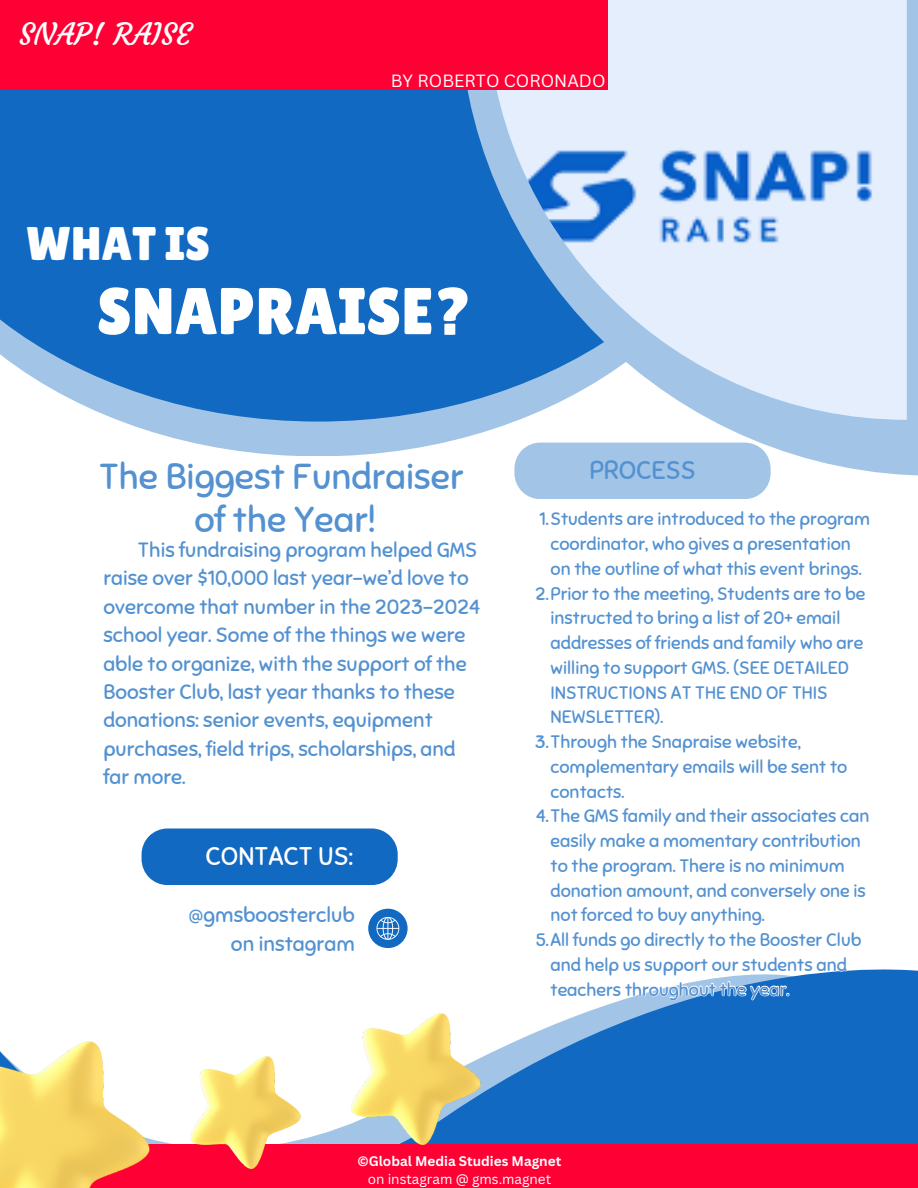
<style>
.page{position:relative;width:918px;height:1188px;background:#fff}
.page>*{position:absolute;margin:0;border:0;box-sizing:border-box;transform-origin:0 0}
.t1{font:66px "Lilita One";color:#fff}
.t2{font:47.1px "Lilita One";color:#fff}
.t3{font:36px "Sniglet";color:#5391d1}
.t4{font:30.6px "Courgette";color:#fff}
.t5{font:25.5px "Sniglet";color:#fff}
.t6{font:25.5px "Sniglet";color:#5391d1}
.t7{font:20.85px "Sniglet";color:#5391d1}
.t8{font:20.7px/28.5px "Sniglet";color:#5391d1}
.t9{font:18px/24.8px "Sniglet";color:#5391d1}
.t10{font:17.25px "Canva Sans";color:#fff}
.t11{font:700 13.5px "Canva Sans";color:#fff}
.t12{font:13.5px "Canva Sans";color:#fff}
</style>
<div class="page">
<svg style="left:123px;top:422px;width:336px;height:34px;fill:#a2c5e7"></svg>
<div style="left:0;top:0;width:766px;height:422px;background:#1269c1"></div>
<svg style="left:459px;top:0;width:459px;height:476px"></svg>
<img style="left:487px;top:0;width:420px;height:420px">
<svg style="left:149px;top:948px;width:769px;height:197px;fill:#1269c1"></svg>
<div style="left:0;top:1145px;width:918px;height:43px;background:#ff0035"></div>
<img style="left:351px;top:1013px;width:130px;height:132px">
<img style="left:190px;top:1057px;width:111px;height:111px">
<img style="left:0;top:1041px;width:149px;height:147px">
<div style="left:0;top:0;width:607px;height:90px;background:#ff0035"></div>
<svg style="left:534px;top:948px;width:337px;height:53px"></svg>
<div style="left:514px;top:443px;width:257px;height:56px;background:#a2c5e7"></div>
<div style="left:142px;top:829px;width:256px;height:56px;background:#1269c1"></div>
<svg style="left:368px;top:909px;width:40px;height:39px"></svg>
<p class="t4" style="left:19px;top:15px;width:174px">SNAP! RAISE</p>
<p class="t10" style="left:391px;top:68px;width:216px">BY ROBERTO CORONADO</p>
<p class="t2" style="left:26px;top:216px;width:185px">WHAT IS</p>
<p class="t1" style="left:97px;top:273px;width:377px">SNAPRAISE?</p>
<p class="t3" style="left:99px;top:455px;width:366px">The Biggest Fundraiser</p>
<p class="t3" style="left:195px;top:497px;width:183px">of the Year!</p>
<p class="t8" style="left:103px;top:536px;width:378px;text-indent:35px">This fundraising program helped GMS raise over $10,000 last year–we’d love to overcome that number in the 2023-2024 school year. Some of the things we were able to organize, with the support of the Booster Club, last year thanks to these donations: senior events, equipment purchases, field trips, scholarships, and far more.</p>
<p class="t5" style="left:205px;top:841px;width:149px">CONTACT US:</p>
<p class="t7" style="left:189px;top:902px;width:168px">@gmsboosterclub</p>
<p class="t7" style="left:231px;top:931px;width:125px">on instagram</p>
<p class="t6" style="left:589px;top:455px;width:108px">PROCESS</p>
<p class="t9" style="left:540px;top:507px;width:332px;text-align:center">1.Students are introduced to the program coordinator, who gives a presentation<br>on the outline of what this event brings.</p>
<p class="t9" style="left:551px;top:581px;width:316px;text-indent:-15px">2.Prior to the meeting, Students are to be instructed to bring a list of 20+ email addresses of friends and family who are willing to support GMS. (SEE DETAILED INSTRUCTIONS AT THE END OF THIS NEWSLETTER).</p>
<p class="t9" style="left:551px;top:730px;width:298px;text-indent:-15px">3.Through the Snapraise website, complementary emails will be sent to contacts.</p>
<p class="t9" style="left:551px;top:804px;width:320px;text-indent:-15px">4.The GMS family and their associates can easily make a momentary contribution to the program. There is no minimum donation amount, and conversely one is not forced to buy anything.</p>
<p class="t9" style="left:551px;top:928px;width:312px;text-indent:-15px">5.All funds go directly to the Booster Club and help us support our students and teachers throughout the year.</p>
<p class="t11" style="left:357px;top:1151px;width:205px">©Global Media Studies Magnet</p>
<p class="t12" style="left:368px;top:1169px;width:185px">on instagram @ gms.magnet</p>
</div>
